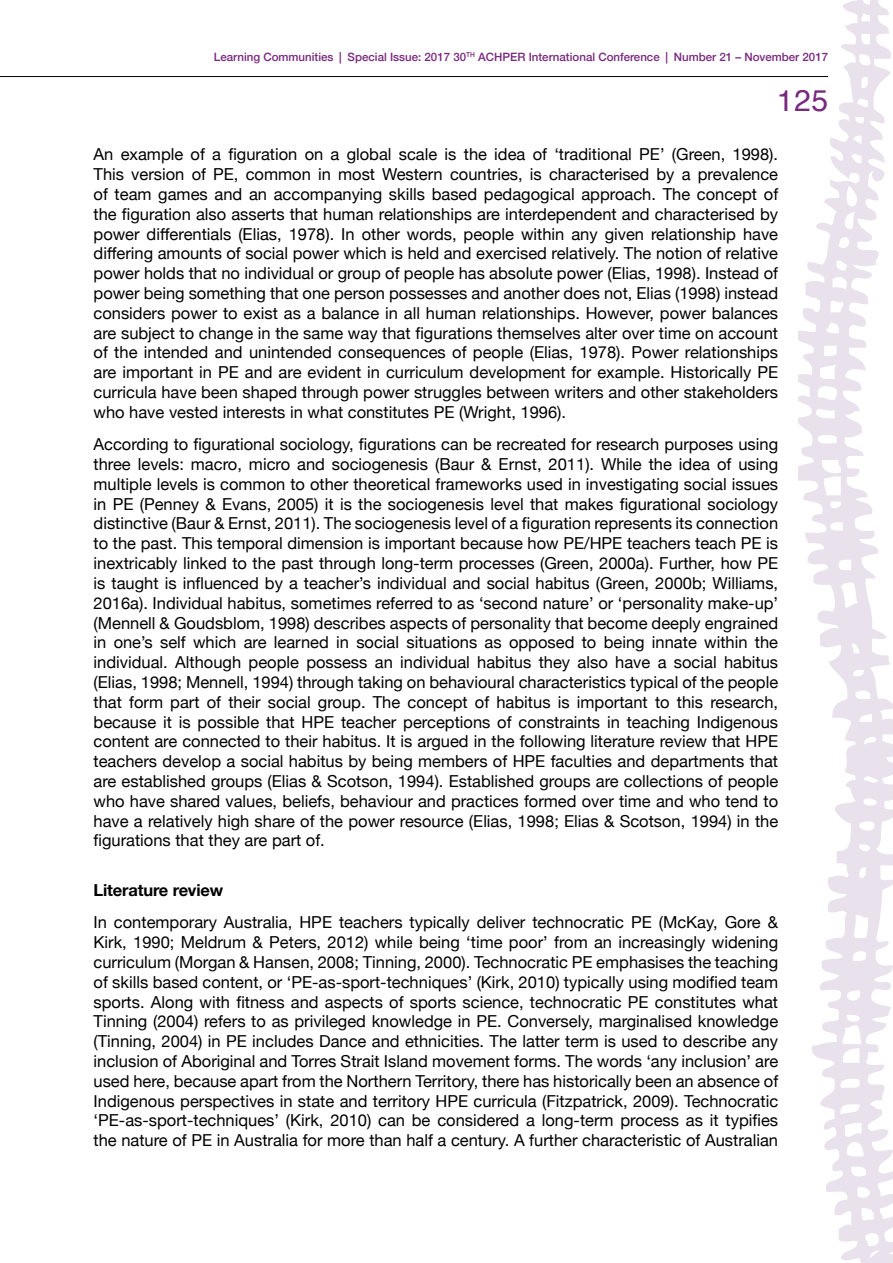
<style>
.page{position:relative;width:893px;height:1263px;background:#fff}
.page>*{position:absolute;margin:0;border:0;box-sizing:border-box;transform-origin:0 0}
.t1{font:30px "Helvetica";color:#78297e}
.t2{font:16.5px/19.8px "Helvetica Neue";color:#000;text-align:justify}
.t3{font:700 16.5px "Helvetica Neue";letter-spacing:-.01em;color:#000}
.t4{font:500 11.55px "Helvetica Neue";color:#78297e}
</style>
<div class="page">
<hr style="left:0;top:76px;width:828px;height:1px;background:#000">
<svg style="left:798px;top:0;width:95px;height:1263px"></svg>
<p class="t4" style="left:214px;top:48px;width:616px">Learning Communities | Special Issue: 2017 30<sup>th</sup> ACHPER International Conference | Number 21 – November 2017</p>
<h1 class="t1" style="left:777px;top:77px;width:53px">125</h1>
<p class="t2" style="left:94px;top:145px;width:686px">An example of a figuration on a global scale is the idea of ‘traditional PE’ (Green, 1998).<br>This version of PE, common in most Western countries, is characterised by a prevalence of team games and an accompanying skills based pedagogical approach. The concept of the figuration also asserts that human relationships are interdependent and characterised by power differentials (Elias, 1978). In other words, people within any given relationship have differing amounts of social power which is held and exercised relatively. The notion of relative power holds that no individual or group of people has absolute power (Elias, 1998). Instead of power being something that one person possesses and another does not, Elias (1998) instead considers power to exist as a balance in all human relationships. However, power balances are subject to change in the same way that figurations themselves alter over time on account of the intended and unintended consequences of people (Elias, 1978). Power relationships are important in PE and are evident in curriculum development for example. Historically PE curricula have been shaped through power struggles between writers and other stakeholders who have vested interests in what constitutes PE (Wright, 1996).</p>
<p class="t2" style="left:94px;top:435px;width:686px">According to figurational sociology, figurations can be recreated for research purposes using three levels: macro, micro and sociogenesis (Baur &amp; Ernst, 2011). While the idea of using multiple levels is common to other theoretical frameworks used in investigating social issues in PE (Penney &amp; Evans, 2005) it is the sociogenesis level that makes figurational sociology distinctive (Baur &amp; Ernst, 2011). The sociogenesis level of a figuration represents its connection to the past. This temporal dimension is important because how PE/HPE teachers teach PE is inextricably linked to the past through long-term processes (Green, 2000a). Further, how PE is taught is influenced by a teacher’s individual and social habitus (Green, 2000b; Williams, 2016a). Individual habitus, sometimes referred to as ‘second nature’ or ‘personality make-up’ (Mennell &amp; Goudsblom, 1998) describes aspects of personality that become deeply engrained in one’s self which are learned in social situations as opposed to being innate within the individual. Although people possess an individual habitus they also have a social habitus (Elias, 1998; Mennell, 1994) through taking on behavioural characteristics typical of the people that form part of their social group. The concept of habitus is important to this research, because it is possible that HPE teacher perceptions of constraints in teaching Indigenous content are connected to their habitus. It is argued in the following literature review that HPE teachers develop a social habitus by being members of HPE faculties and departments that are established groups (Elias &amp; Scotson, 1994). Established groups are collections of people who have shared values, beliefs, behaviour and practices formed over time and who tend to have a relatively high share of the power resource (Elias, 1998; Elias &amp; Scotson, 1994) in the figurations that they are part of.</p>
<p class="t3" style="left:94px;top:877px;width:131px">Literature review</p>
<p class="t2" style="left:94px;top:914px;width:686px">In contemporary Australia, HPE teachers typically deliver technocratic PE (McKay, Gore &amp; Kirk, 1990; Meldrum &amp; Peters, 2012) while being ‘time poor’ from an increasingly widening curriculum (Morgan &amp; Hansen, 2008; Tinning, 2000). Technocratic PE emphasises the teaching of skills based content, or ‘PE-as-sport-techniques’ (Kirk, 2010) typically using modified team sports. Along with fitness and aspects of sports science, technocratic PE constitutes what Tinning (2004) refers to as privileged knowledge in PE. Conversely, marginalised knowledge (Tinning, 2004) in PE includes Dance and ethnicities. The latter term is used to describe any inclusion of Aboriginal and Torres Strait Island movement forms. The words ‘any inclusion’ are used here, because apart from the Northern Territory, there has historically been an absence of Indigenous perspectives in state and territory HPE curricula (Fitzpatrick, 2009). Technocratic ‘PE-as-sport-techniques’ (Kirk, 2010) can be considered a long-term process as it typifies the nature of PE in Australia for more than half a century. A further characteristic of Australian</p>
</div>
